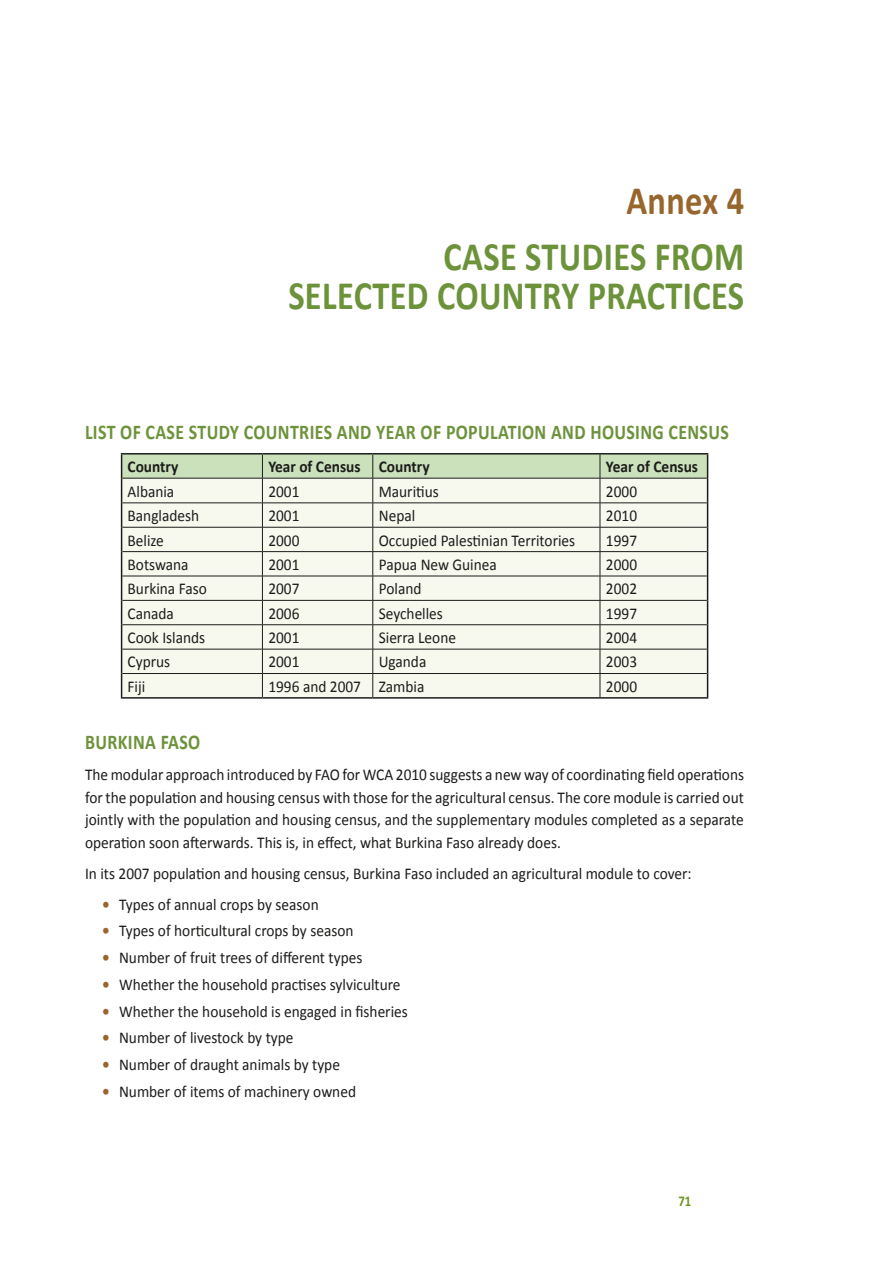
<style>
.page{position:relative;width:893px;height:1263px;background:#fff}
.page>*{position:absolute;margin:0;border:0;box-sizing:border-box;transform-origin:0 0}
.t1{font:700 40.5px/39px "Calibri";letter-spacing:.01em;color:#6c923a;text-align:right;scale:.85 1}
.t2{font:700 40.5px "Calibri";letter-spacing:.01em;color:#97662d;scale:.85 1}
.t3{font:700 21px "Calibri";letter-spacing:.02em;color:#6c923a;scale:.85 1}
.t4{font:16.5px/22.5px "Calibri";color:#1c1c1b;text-align:justify;scale:.93 1}
.t5{font:700 16.5px "Calibri";color:#1c1c1b;scale:.93 1}
.t6{font:700 15px "Calibri";color:#6c9825;scale:.85 1}
.s1{font-weight:700;color:#97662d}
</style>
<div class="page">
<hr style="left:121px;top:453px;width:141px;height:1px;background:#1c1c1b">
<hr style="left:262px;top:453px;width:111px;height:1px;background:#1c1c1b">
<hr style="left:373px;top:453px;width:227px;height:1px;background:#1c1c1b">
<hr style="left:600px;top:453px;width:108px;height:1px;background:#1c1c1b">
<hr style="left:121px;top:697px;width:141px;height:2px;background:#1c1c1b">
<hr style="left:262px;top:697px;width:111px;height:2px;background:#1c1c1b">
<hr style="left:373px;top:697px;width:227px;height:2px;background:#1c1c1b">
<hr style="left:600px;top:697px;width:108px;height:2px;background:#1c1c1b">
<svg style="left:121px;top:454px;width:587px;height:243px;background:#e8ecde"></svg>
<h1 class="t2" style="left:626px;top:175px;width:140px">Annex 4</h1>
<h1 class="t1" style="left:288px;top:237px;width:538px">CASE STUDIES FROM<br>SELECTED COUNTRY PRACTICES</h1>
<p class="t3" style="left:85px;top:418px;width:759px">LIST OF CASE STUDY COUNTRIES AND YEAR OF POPULATION AND HOUSING CENSUS</p>
<p class="t5" style="left:128px;top:456px;width:56px">Country</p>
<p class="t5" style="left:268px;top:456px;width:175px">Year of Census Country</p>
<p class="t5" style="left:606px;top:456px;width:101px">Year of Census</p>
<p class="t4" style="left:128px;top:480px;width:52px">Albania</p>
<p class="t4" style="left:268px;top:480px;width:35px">2001</p>
<p class="t4" style="left:379px;top:480px;width:66px">Mauritius</p>
<p class="t4" style="left:606px;top:480px;width:35px">2000</p>
<p class="t4" style="left:128px;top:504px;width:78px">Bangladesh</p>
<p class="t4" style="left:268px;top:504px;width:35px">2001</p>
<p class="t4" style="left:379px;top:504px;width:41px">Nepal</p>
<p class="t4" style="left:606px;top:504px;width:35px">2010</p>
<p class="t4" style="left:128px;top:529px;width:41px">Belize</p>
<p class="t4" style="left:268px;top:529px;width:35px">2000</p>
<p class="t4" style="left:379px;top:529px;width:213px">Occupied Palestinian Territories</p>
<p class="t4" style="left:606px;top:529px;width:35px">1997</p>
<p class="t4" style="left:128px;top:553px;width:67px">Botswana</p>
<p class="t4" style="left:268px;top:553px;width:35px">2001</p>
<p class="t4" style="left:379px;top:553px;width:128px">Papua New Guinea</p>
<p class="t4" style="left:606px;top:553px;width:35px">2000</p>
<p class="t4" style="left:128px;top:578px;width:87px">Burkina Faso</p>
<p class="t4" style="left:268px;top:578px;width:35px">2007</p>
<p class="t4" style="left:379px;top:578px;width:47px">Poland</p>
<p class="t4" style="left:606px;top:578px;width:35px">2002</p>
<p class="t4" style="left:128px;top:602px;width:51px">Canada</p>
<p class="t4" style="left:268px;top:602px;width:35px">2006</p>
<p class="t4" style="left:379px;top:602px;width:71px">Seychelles</p>
<p class="t4" style="left:606px;top:602px;width:35px">1997</p>
<p class="t4" style="left:128px;top:626px;width:85px">Cook Islands</p>
<p class="t4" style="left:268px;top:626px;width:35px">2001</p>
<p class="t4" style="left:379px;top:626px;width:85px">Sierra Leone</p>
<p class="t4" style="left:606px;top:626px;width:35px">2004</p>
<p class="t4" style="left:128px;top:651px;width:47px">Cyprus</p>
<p class="t4" style="left:268px;top:651px;width:35px">2001</p>
<p class="t4" style="left:379px;top:651px;width:53px">Uganda</p>
<p class="t4" style="left:606px;top:651px;width:35px">2003</p>
<p class="t4" style="left:128px;top:675px;width:21px">Fiji</p>
<p class="t4" style="left:268px;top:675px;width:169px">1996 and 2007 Zambia</p>
<p class="t4" style="left:606px;top:675px;width:35px">2000</p>
<p class="t3" style="left:85px;top:729px;width:137px">BURKINA FASO</p>
<p class="t4" style="left:85px;top:763px;width:710px">The modular approach introduced by FAO for WCA 2010 suggests a new way of coordinating field operations for the population and housing census with those for the agricultural census. The core module is carried out jointly with the population and housing census, and the supplementary modules completed as a separate operation soon afterwards. This is, in effect, what Burkina Faso already does.</p>
<p class="t4" style="left:85px;top:862px;width:654px">In its 2007 population and housing census, Burkina Faso included an agricultural module to cover:</p>
<p class="t4" style="left:102px;top:893px;width:234px"><span class="s1">•</span> Types of annual crops by season</p>
<p class="t4" style="left:102px;top:920px;width:272px"><span class="s1">•</span> Types of horticultural crops by season</p>
<p class="t4" style="left:102px;top:946px;width:281px"><span class="s1">•</span> Number of fruit trees of different types</p>
<p class="t4" style="left:102px;top:973px;width:322px"><span class="s1">•</span> Whether the household practises sylviculture</p>
<p class="t4" style="left:102px;top:1000px;width:330px"><span class="s1">•</span> Whether the household is engaged in fisheries</p>
<p class="t4" style="left:102px;top:1027px;width:207px"><span class="s1">•</span> Number of livestock by type</p>
<p class="t4" style="left:102px;top:1053px;width:257px"><span class="s1">•</span> Number of draught animals by type</p>
<p class="t4" style="left:102px;top:1080px;width:275px"><span class="s1">•</span> Number of items of machinery owned</p>
<p class="t6" style="left:678px;top:1191px;width:17px">71</p>
</div>
